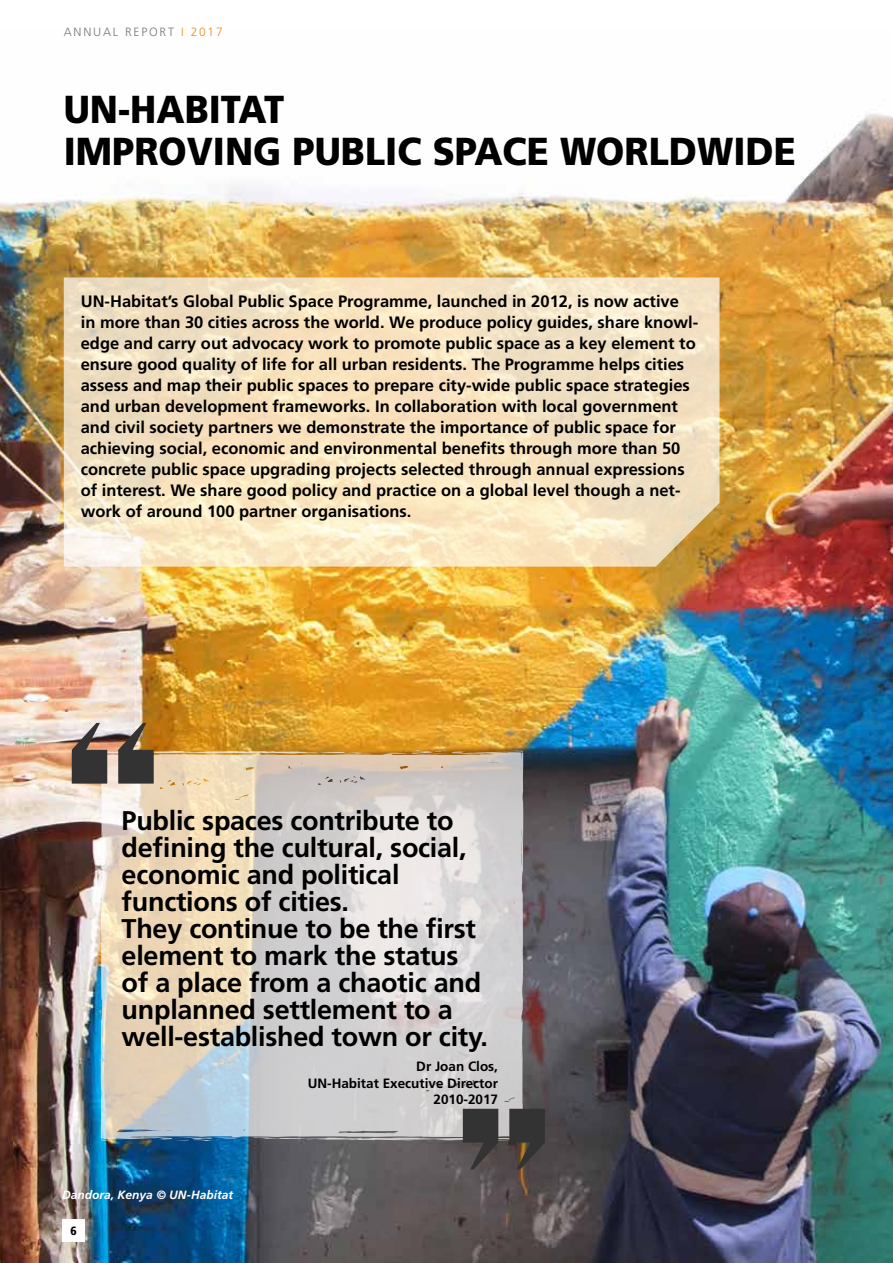
<style>
.page{position:relative;width:893px;height:1263px;background:#fff}
.page>*{position:absolute;margin:0;border:0;box-sizing:border-box;transform-origin:0 0}
.t1{font:900 39px/42px "Frutiger LT Std";color:#000;scale:.93 1}
.t2{font:700 27px/27px "Frutiger LT Std";letter-spacing:-.01em;color:#000}
.t3{font:700 16.5px/21px "Frutiger LT Std";color:#000}
.t4{font:700 13.5px/16.5px "Frutiger LT Std";color:#000;text-align:right}
.t5{font:italic 700 12px "Frutiger LT Std";color:#fff}
.t6{font:300 12px "Frutiger LT Std";letter-spacing:.15em;color:#73797c}
.t7{font:900 condensed 12px "Frutiger LT Std";color:#000}
.s1{color:#ec8a23}
</style>
<div class="page">
<img style="left:0;top:114px;width:893px;height:1149px">
<svg style="left:100px;top:750px;width:424px;height:391px;background:#d8d1c8"></svg>
<svg style="left:72px;top:723px;width:35px;height:61px;background:#675f5b"></svg>
<svg style="left:118px;top:723px;width:36px;height:61px;background:#635646"></svg>
<svg style="left:509px;top:1109px;width:36px;height:60px;background:#3f3a37"></svg>
<svg style="left:463px;top:1109px;width:35px;height:60px;background:#3e3c3c"></svg>
<svg style="left:64px;top:277px;width:655px;height:290px;background:#f4e2c1"></svg>
<div style="left:62px;top:1219px;width:23px;height:23px;background:#fff"></div>
<p class="t6" style="left:64px;top:25px;width:160px">ANNUAL REPORT <span class="s1">I 2017</span></p>
<h1 class="t1" style="left:64px;top:88px;width:789px">UN-HABITAT<br>IMPROVING PUBLIC SPACE WORLDWIDE</h1>
<p class="t3" style="left:81px;top:291px;width:619px">UN-Habitat’s Global Public Space Programme, launched in 2012, is now active<br>in more than 30 cities across the world. We produce policy guides, share knowl&shy;edge and carry out advocacy work to promote public space as a key element to ensure good quality of life for all urban residents. The Programme helps cities assess and map their public spaces to prepare city-wide public space strategies and urban development frameworks. In collaboration with local government and civil society partners we demonstrate the importance of public space for achieving social, economic and environmental benefits through more than 50 concrete public space upgrading projects selected through annual expressions of interest. We share good policy and practice on a global level though a net&shy;work of around 100 partner organisations.</p>
<p class="t2" style="left:122px;top:808px;width:368px">Public spaces contribute to defining the cultural, social, economic and political functions of cities.<br>They continue to be the first element to mark the status of a place from a chaotic and unplanned settlement to a well-established town or city.</p>
<p class="t4" style="left:308px;top:1058px;width:192px">Dr Joan Clos,<br>UN-Habitat Executive Director<br>2010-2017</p>
<p class="t5" style="left:62px;top:1188px;width:172px">Dandora, Kenya © UN-Habitat</p>
<p class="t7" style="left:71px;top:1223px;width:8px">6</p>
</div>
